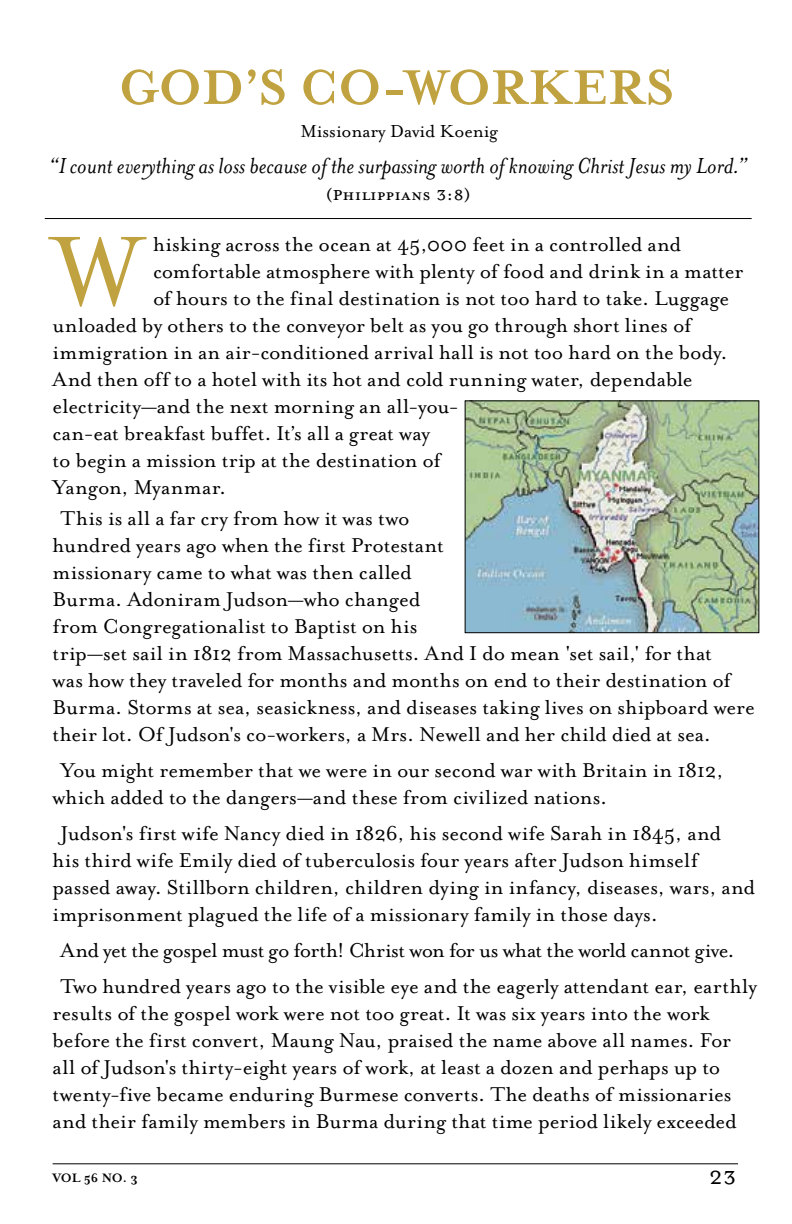
<style>
.page{position:relative;width:792px;height:1224px;background:#fff}
.page>*{position:absolute;margin:0;border:0;box-sizing:border-box;transform-origin:0 0}
.t1{font:113px "Mrs Eaves Roman";color:#c0a340}
.t2{font:700 56px "Mrs Eaves";letter-spacing:-.005em;color:#c0a340}
.t3{font:30px "Mrs Eaves All Small Caps";color:#000}
.t4{font:italic 25px "Mrs Eaves";color:#000}
.t5{font:23px/27px "Mrs Eaves Roman";color:#000}
.t6{font:23px "Mrs Eaves Petite Caps";color:#000}
.t7{font:20px "Mrs Eaves Roman";letter-spacing:-.005em;color:#000}
.t8{font:700 14px "Mrs Eaves";letter-spacing:-.015em;color:#000}
</style>
<div class="page">
<hr style="left:53px;top:1163px;width:685px;height:1px;background:#000">
<hr style="left:45px;top:218px;width:707px;height:1px;background:#000">
<img style="left:467px;top:402px;width:290px;height:229px">
<div style="left:465px;top:400px;width:294px;height:233px;border:1px solid #000"></div>
<h2 class="t2" style="left:118px;top:55px;width:558px">GOD’S CO-WORKERS</h2>
<p class="t7" style="left:301px;top:120px;width:199px">Missionary David Koenig</p>
<p class="t4" style="left:49px;top:152px;width:699px">“I count everything as loss because of the surpassing worth of knowing Christ Jesus my Lord.”</p>
<p class="t6" style="left:326px;top:184px;width:146px">(Philippians 3:8)</p>
<h1 class="t1" style="left:53px;top:210px;width:91px">W</h1>
<p class="t5" style="left:153px;top:231px;width:530px">hisking across the ocean at 45,000 feet in a controlled and</p>
<p class="t5" style="left:153px;top:258px;width:592px">comfortable atmosphere with plenty of food and drink in a matter</p>
<p class="t5" style="left:153px;top:285px;width:578px">of hours to the final destination is not too hard to take. Luggage</p>
<p class="t5" style="left:53px;top:312px;width:640px">unloaded by others to the conveyor belt as you go through short lines of</p>
<p class="t5" style="left:53px;top:339px;width:677px">immigration in an air-conditioned arrival hall is not too hard on the body.</p>
<p class="t5" style="left:53px;top:366px;width:641px">And then off to a hotel with its hot and cold running water, dependable</p>
<p class="t5" style="left:53px;top:393px;width:408px">electricity—and the next morning an all-you-</p>
<p class="t5" style="left:53px;top:420px;width:379px">can-eat breakfast buffet. It’s all a great way</p>
<p class="t5" style="left:53px;top:447px;width:390px">to begin a mission trip at the destination of</p>
<p class="t5" style="left:53px;top:474px;width:175px">Yangon, Myanmar.</p>
<p class="t5" style="left:53px;top:505px;width:704px;text-indent:8px">This is all a far cry from how it was two<br>hundred years ago when the first Protestant<br>missionary came to what was then called<br>Burma. Adoniram Judson—who changed<br>from Congregationalist to Baptist on his<br>trip—set sail in 1812 from Massachusetts. And I do mean 'set sail,' for that<br>was how they traveled for months and months on end to their destination of Burma. Storms at sea, seasickness, and diseases taking lives on shipboard were their lot. Of Judson's co-workers, a Mrs. Newell and her child died at sea.</p>
<p class="t5" style="left:53px;top:757px;width:673px;text-indent:8px">You might remember that we were in our second war with Britain in 1812, which added to the dangers—and these from civilized nations.</p>
<p class="t5" style="left:53px;top:820px;width:704px;text-indent:8px">Judson's first wife Nancy died in 1826, his second wife Sarah in 1845, and<br>his third wife Emily died of tuberculosis four years after Judson himself passed away. Stillborn children, children dying in infancy, diseases, wars, and imprisonment plagued the life of a missionary family in those days.</p>
<p class="t5" style="left:61px;top:933px;width:698px;line-height:36px">And yet the gospel must go forth! Christ won for us what the world cannot give.<br>Two hundred years ago to the visible eye and the eagerly attendant ear, earthly</p>
<p class="t5" style="left:53px;top:1000px;width:686px">results of the gospel work were not too great. It was six years into the work before the first convert, Maung Nau, praised the name above all names. For all of Judson's thirty-eight years of work, at least a dozen and perhaps up to twenty-five became enduring Burmese converts. The deaths of missionaries and their family members in Burma during that time period likely exceeded</p>
<p class="t8" style="left:53px;top:1170px;width:87px">VOL 56 NO. 3</p>
<h3 class="t3" style="left:709px;top:1164px;width:29px">23</h3>
</div>
